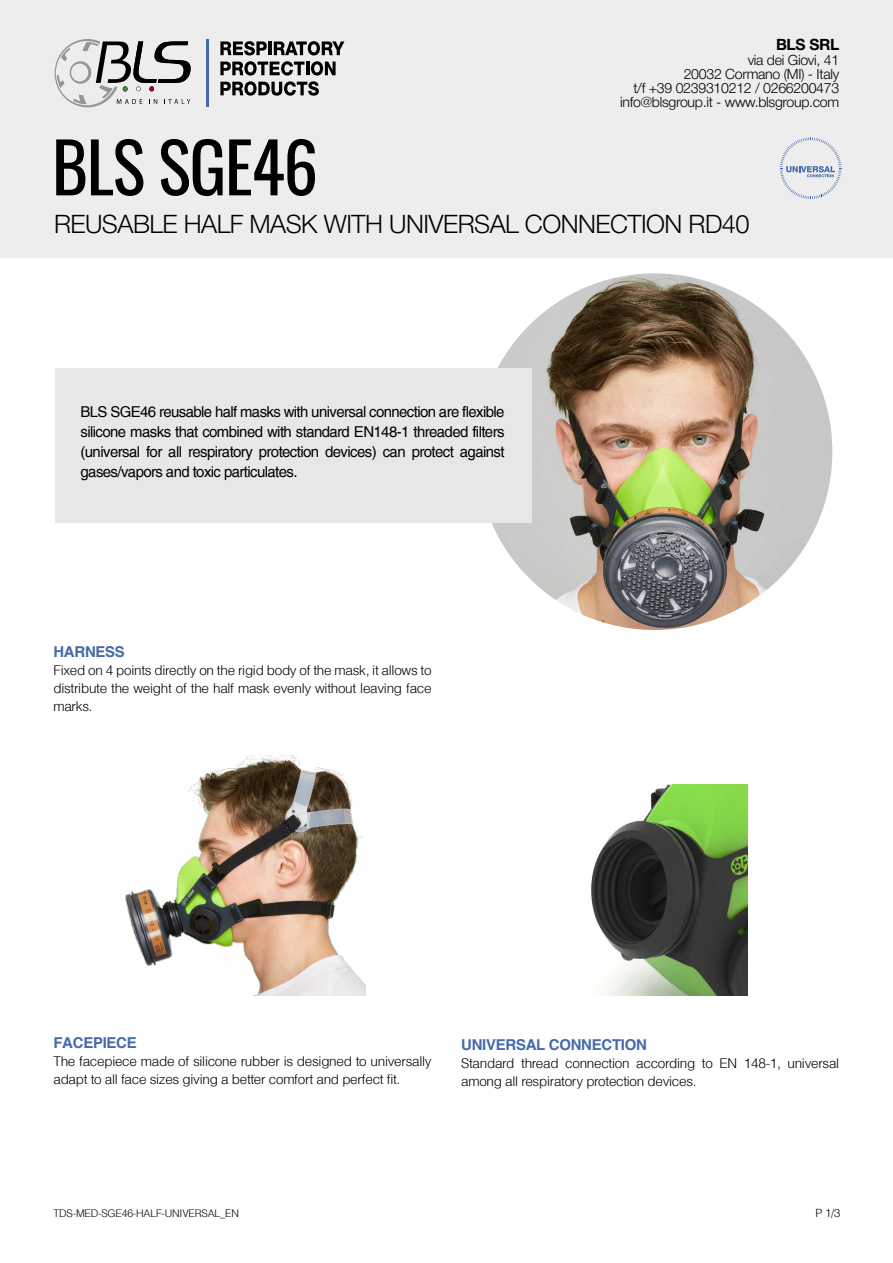
<style>
.page{position:relative;width:893px;height:1263px;background:#fff}
.page>*{position:absolute;margin:0;border:0;box-sizing:border-box;transform-origin:0 0}
.t1{font:69px "Oswald";letter-spacing:-.02em;color:#000}
.t2{font:300 25.5px "Helvetica Neue Cyr";letter-spacing:-.02em;color:#000}
.t3{font:700 15.6px "Helvetica Neue Cyr";letter-spacing:-.02em;color:#000}
.t4{font:15px/19.8px "Helvetica";letter-spacing:-.04em;color:#000;text-align:justify}
.t5{font:700 15px "Helvetica";letter-spacing:-.02em;color:#456aab}
.t6{font:300 14.1px/14.1px "Helvetica Neue Cyr";letter-spacing:-.02em;color:#000;text-align:right}
.t7{font:300 13.5px/18px "Helvetica";letter-spacing:-.02em;color:#000}
.t8{font:300 11.25px "Helvetica";color:#000}
.t9{font:300 10.5px "Helvetica";letter-spacing:-.02em;color:#000}
</style>
<div class="page">
<img style="left:477px;top:273px;width:355px;height:357px">
<img style="left:125px;top:755px;width:240px;height:241px">
<img style="left:591px;top:784px;width:156px;height:212px">
<div style="left:55px;top:369px;width:476px;height:154px;background:#e7e7e6"></div>
<div style="left:0;top:0;width:893px;height:257px;background:#ededed"></div>
<hr style="left:206px;top:39px;width:3px;height:67px;background:#456aab">
<svg style="left:220px;top:41px;width:47px;height:14px"></svg>
<hr style="left:268px;top:41px;width:4px;height:14px;background:#000">
<svg style="left:274px;top:41px;width:70px;height:14px"></svg>
<svg style="left:220px;top:61px;width:116px;height:35px"></svg>
<svg style="left:55px;top:39px;width:136px;height:69px"></svg>
<svg style="left:780px;top:137px;width:61px;height:62px"></svg>
<p class="t3" style="left:776px;top:36px;width:65px">BLS SRL</p>
<p class="t6" style="left:620px;top:53px;width:220px">via dei Giovi, 41<br>20032 Cormano (MI) - Italy<br>t/f +39 0239310212 / 0266200473 info@blsgroup.it - www.blsgroup.com</p>
<h1 class="t1" style="left:52px;top:106px;width:268px">BLS SGE46</h1>
<h2 class="t2" style="left:54px;top:210px;width:697px">REUSABLE HALF MASK WITH UNIVERSAL CONNECTION RD40</h2>
<p class="t4" style="left:81px;top:402px;width:426px">BLS SGE46 reusable half masks with universal connection are flexible silicone masks that combined with standard EN148-1 threaded filters (universal for all respiratory protection devices) can protect against gases/vapors and toxic particulates.</p>
<p class="t5" style="left:53px;top:643px;width:73px">HARNESS</p>
<p class="t7" style="left:53px;top:661px;width:380px;text-align:justify">Fixed on 4 points directly on the rigid body of the mask, it allows to distribute the weight of the half mask evenly without leaving face marks.</p>
<p class="t5" style="left:53px;top:1034px;width:85px">FACEPIECE</p>
<p class="t7" style="left:53px;top:1052px;width:380px">The facepiece made of silicone rubber is designed to universally adapt to all face sizes giving a better comfort and perfect fit.</p>
<p class="t5" style="left:461px;top:1035px;width:187px">UNIVERSAL CONNECTION</p>
<p class="t7" style="left:461px;top:1053px;width:380px">Standard thread connection according to EN 148-1, universal among all respiratory protection devices.</p>
<p class="t9" style="left:54px;top:1206px;width:187px">TDS-MED-SGE46-HALF-UNIVERSAL_EN</p>
<p class="t8" style="left:816px;top:1206px;width:26px">P 1/3</p>
</div>
